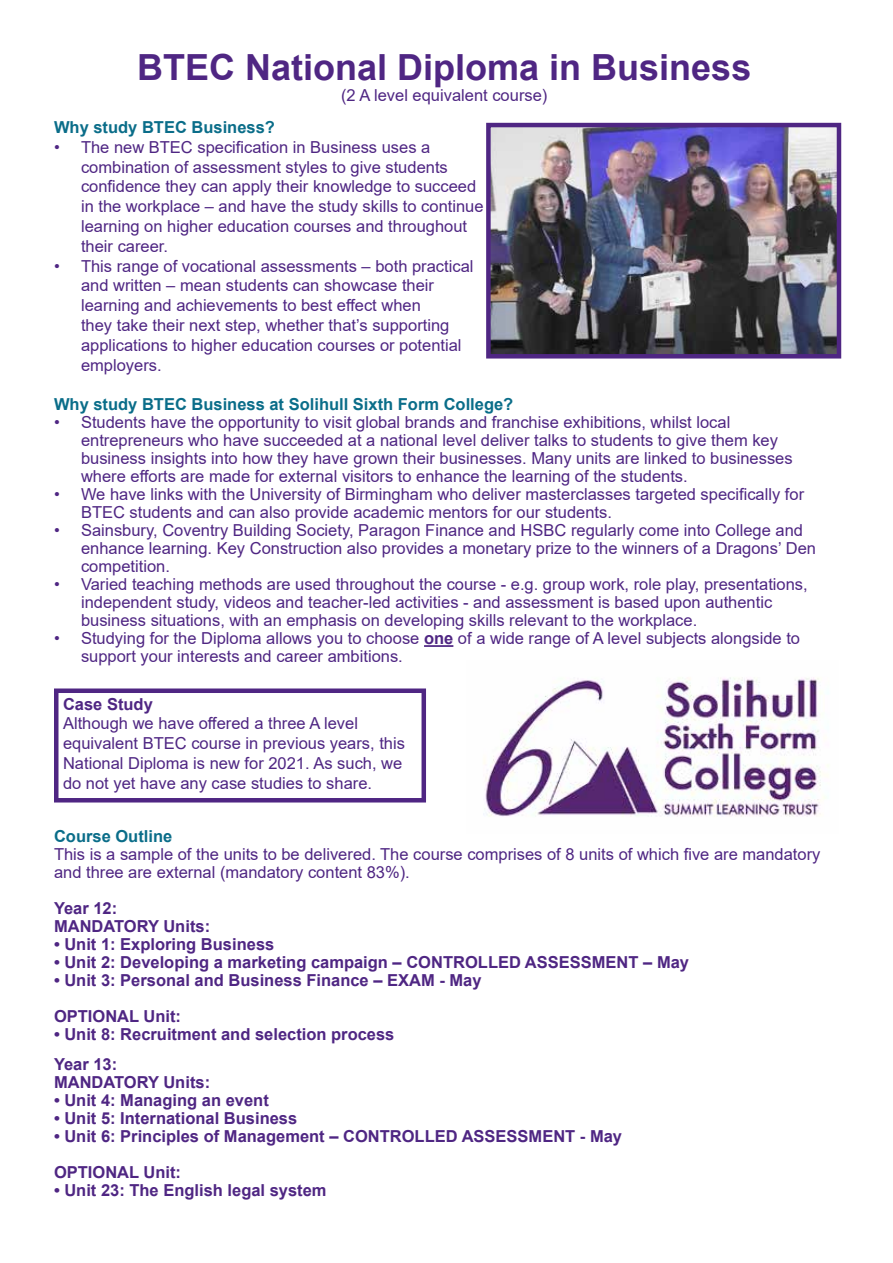
<style>
.page{position:relative;width:893px;height:1263px;background:#fff}
.page>*{position:absolute;margin:0;border:0;box-sizing:border-box;transform-origin:0 0}
.t1{font:700 36px "Arial";color:#4f2683}
.t2{font:16.5px/19.8px "Arial";color:#4f2683}
.t3{font:700 16.5px/36px "Arial";color:#4f2683}
.t4{font:700 16.5px "Arial";color:#0a6d89}
.s1{font-weight:700}
</style>
<div class="page">
<hr style="left:424px;top:645px;width:29px;height:2px;background:#4f2683">
<img style="left:483px;top:677px;width:346px;height:140px">
<img style="left:491px;top:128px;width:345px;height:225px">
<div style="left:486px;top:123px;width:355px;height:235px;border:4px solid #4f2683"></div>
<div style="left:54px;top:688px;width:372px;height:114px;border:4px solid #4f2683"></div>
<h1 class="t1" style="left:137px;top:42px;width:616px">BTEC National Diploma in Business</h1>
<p class="t2" style="left:341px;top:85px;width:208px">(2 A level equivalent course)</p>
<p class="t4" style="left:54px;top:116px;width:222px">Why study BTEC Business?</p>
<p class="t2" style="left:81px;top:137px;width:404px;text-indent:-27px">• The new BTEC specification in Business uses a combination of assessment styles to give students confidence they can apply their knowledge to succeed in the workplace – and have the study skills to continue learning on higher education courses and throughout their career.</p>
<p class="t2" style="left:81px;top:256px;width:394px;text-indent:-27px">• This range of vocational assessments – both practical and written – mean students can showcase their learning and achievements to best effect when<br>they take their next step, whether that’s supporting applications to higher education courses or potential employers.</p>
<p class="t4" style="left:54px;top:393px;width:461px">Why study BTEC Business at Solihull Sixth Form College?</p>
<p class="t2" style="left:81px;top:413px;width:713px;line-height:18px;text-indent:-27px">• Students have the opportunity to visit global brands and franchise exhibitions, whilst local entrepreneurs who have succeeded at a national level deliver talks to students to give them key business insights into how they have grown their businesses. Many units are linked to businesses where efforts are made for external visitors to enhance the learning of the students.</p>
<p class="t2" style="left:81px;top:485px;width:725px;line-height:18px;text-indent:-27px">• We have links with the University of Birmingham who deliver masterclasses targeted specifically for<br>BTEC students and can also provide academic mentors for our students.</p>
<p class="t2" style="left:81px;top:521px;width:736px;line-height:18px;text-indent:-27px">• Sainsbury, Coventry Building Society, Paragon Finance and HSBC regularly come into College and enhance learning. Key Construction also provides a monetary prize to the winners of a Dragons’ Den competition.</p>
<p class="t2" style="left:81px;top:575px;width:728px;line-height:18px;text-indent:-27px">• Varied teaching methods are used throughout the course - e.g. group work, role play, presentations, independent study, videos and teacher-led activities - and assessment is based upon authentic business situations, with an emphasis on developing skills relevant to the workplace.</p>
<p class="t2" style="left:81px;top:629px;width:721px;line-height:18px;text-indent:-27px">• Studying for the Diploma allows you to choose <span class="s1">one</span> of a wide range of A level subjects alongside to support your interests and career ambitions.</p>
<p class="t3" style="left:63px;top:686px;width:91px">Case Study</p>
<p class="t2" style="left:63px;top:713px;width:344px">Although we have offered a three A level equivalent BTEC course in previous years, this National Diploma is new for 2021. As such, we do not yet have any case studies to share.</p>
<p class="t4" style="left:54px;top:825px;width:120px">Course Outline</p>
<p class="t2" style="left:54px;top:845px;width:768px;line-height:18px">This is a sample of the units to be delivered. The course comprises of 8 units of which five are mandatory and three are external (mandatory content 83%).</p>
<p class="t3" style="left:54px;top:900px;width:158px;line-height:18px">Year 12:<br>MANDATORY Units:</p>
<p class="t3" style="left:54px;top:927px;width:222px">• Unit 1: Exploring Business</p>
<p class="t3" style="left:54px;top:945px;width:637px">• Unit 2: Developing a marketing campaign – CONTROLLED ASSESSMENT – May</p>
<p class="t3" style="left:54px;top:963px;width:429px">• Unit 3: Personal and Business Finance – EXAM - May<br>OPTIONAL Unit:</p>
<p class="t3" style="left:54px;top:1020px;width:342px;line-height:30px">• Unit 8: Recruitment and selection process<br>Year 13:</p>
<p class="t3" style="left:54px;top:1065px;width:158px">MANDATORY Units:</p>
<p class="t3" style="left:54px;top:1083px;width:216px">• Unit 4: Managing an event</p>
<p class="t3" style="left:54px;top:1101px;width:245px">• Unit 5: International Business</p>
<p class="t3" style="left:54px;top:1119px;width:570px">• Unit 6: Principles of Management – CONTROLLED ASSESSMENT - May<br>OPTIONAL Unit:</p>
<p class="t3" style="left:54px;top:1173px;width:274px">• Unit 23: The English legal system</p>
</div>
